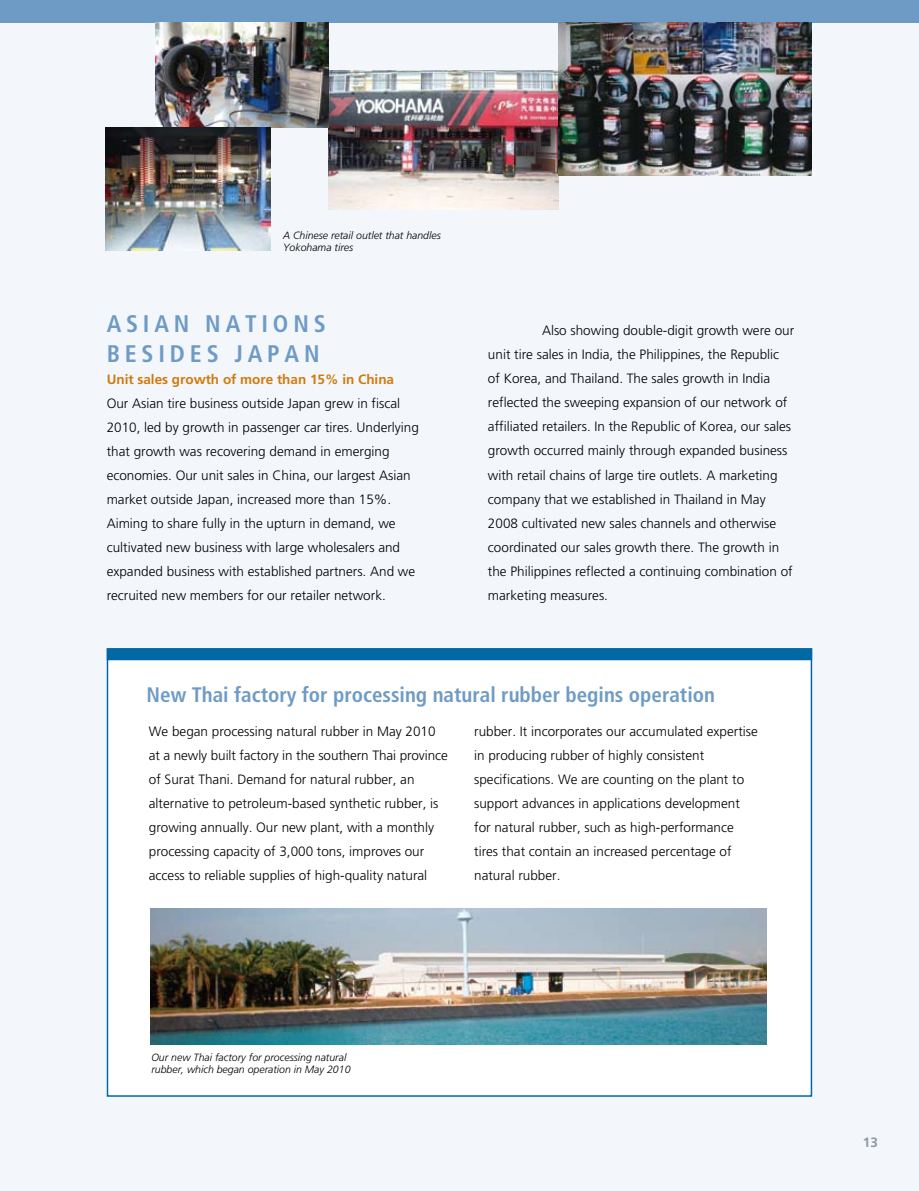
<style>
.page{position:relative;width:919px;height:1191px;background:#fff}
.page>*{position:absolute;margin:0;border:0;box-sizing:border-box;transform-origin:0 0}
.t1{font:700 condensed 24px/30px "Frutiger";letter-spacing:.2em;color:#6e9bc5}
.t2{font:700 condensed 21px "Frutiger";color:#6e9bc5}
.t3{font:300 13.5px/24px "Frutiger";color:#000}
.t4{font:700 13.5px "Frutiger";color:#cf7b0e}
.t5{font:700 13.5px "Frutiger";color:#929a9f}
.t6{font:italic 300 10.5px/12px "Frutiger";color:#000}
</style>
<div class="page">
<div style="left:0;top:1px;width:918px;height:1190px;background:#f3f6fb"></div>
<div style="left:0;top:0;width:918px;height:23px;background:#6e9bc5"></div>
<div style="left:107px;top:649px;width:704px;height:447px;background:#fff"></div>
<div style="left:107px;top:649px;width:704px;height:10px;background:#0069a4"></div>
<div style="left:107px;top:648px;width:705px;height:12px;border:2px solid #0069a4"></div>
<img style="left:151px;top:908px;width:615px;height:136px">
<img style="left:329px;top:70px;width:229px;height:139px">
<img style="left:156px;top:23px;width:173px;height:104px">
<img style="left:558px;top:23px;width:253px;height:153px">
<img style="left:106px;top:127px;width:165px;height:124px">
<p class="t6" style="left:283px;top:229px;width:159px">A Chinese retail outlet that handles<br>Yokohama tires</p>
<h1 class="t1" style="left:107px;top:309px;width:220px">ASIAN NATIONS<br>BESIDES JAPAN</h1>
<p class="t4" style="left:107px;top:371px;width:289px">Unit sales growth of more than 15% in China</p>
<p class="t3" style="left:107px;top:391px;width:314px">Our Asian tire business outside Japan grew in fiscal 2010, led by growth in passenger car tires. Underlying that growth was recovering demand in emerging economies. Our unit sales in China, our largest Asian market outside Japan, increased more than 15%.<br>Aiming to share fully in the upturn in demand, we cultivated new business with large wholesalers and expanded business with established partners. And we recruited new members for our retailer network.</p>
<p class="t3" style="left:488px;top:319px;width:308px;text-indent:54px">Also showing double-digit growth were our unit tire sales in India, the Philippines, the Republic of Korea, and Thailand. The sales growth in India reflected the sweeping expansion of our network of affiliated retailers. In the Republic of Korea, our sales growth occurred mainly through expanded business with retail chains of large tire outlets. A marketing company that we established in Thailand in May 2008 cultivated new sales channels and otherwise coordinated our sales growth there. The growth in the Philippines reflected a continuing combination of marketing measures.</p>
<h2 class="t2" style="left:147px;top:682px;width:570px">New Thai factory for processing natural rubber begins operation</h2>
<p class="t3" style="left:149px;top:719px;width:300px">We began processing natural rubber in May 2010 at a newly built factory in the southern Thai province of Surat Thani. Demand for natural rubber, an alternative to petroleum-based synthetic rubber, is growing annually. Our new plant, with a monthly processing capacity of 3,000 tons, improves our access to reliable supplies of high-quality natural</p>
<p class="t3" style="left:474px;top:719px;width:285px">rubber. It incorporates our accumulated expertise in producing rubber of highly consistent specifications. We are counting on the plant to support advances in applications development for natural rubber, such as high-performance tires that contain an increased percentage of natural rubber.</p>
<p class="t6" style="left:151px;top:1051px;width:200px">Our new Thai factory for processing natural rubber, which began operation in May 2010</p>
<p class="t5" style="left:862px;top:1134px;width:17px">13</p>
</div>
